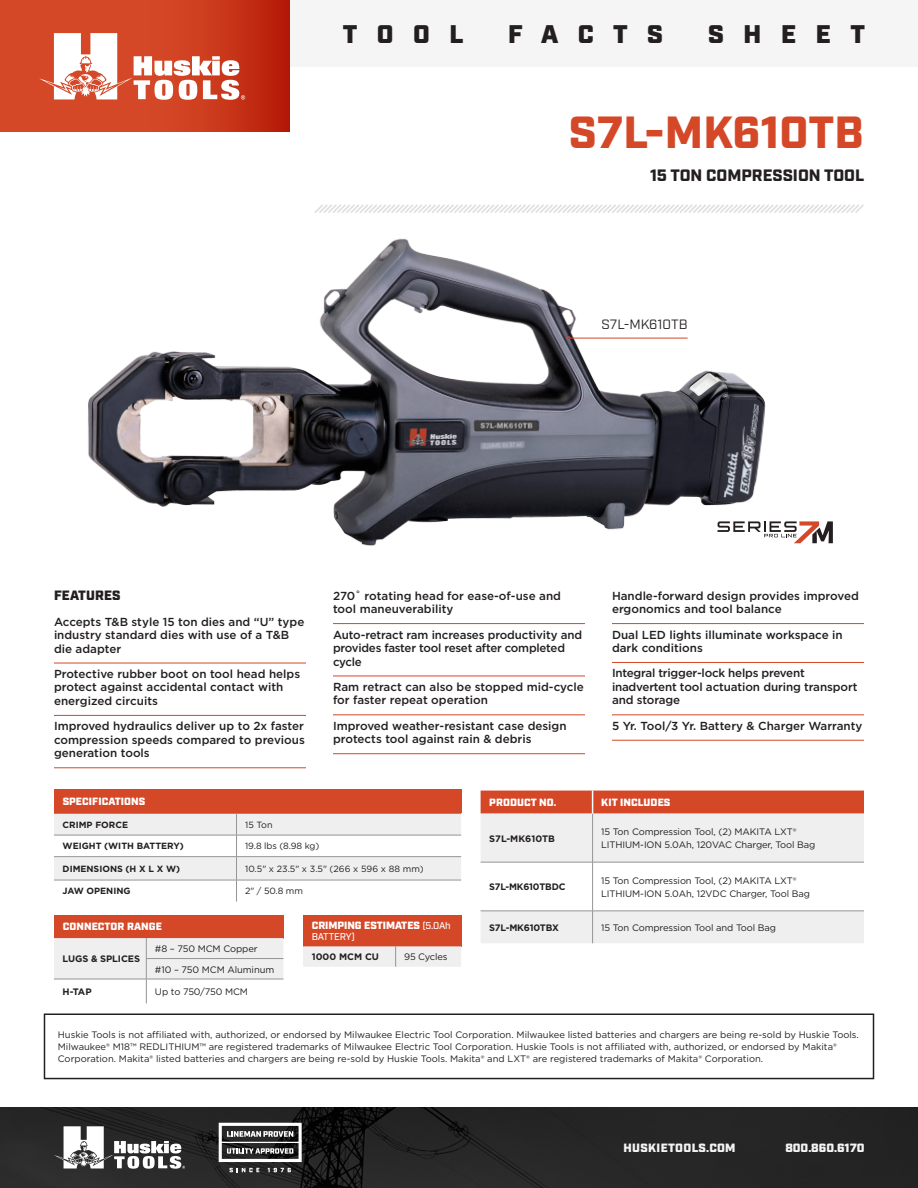
<style>
.page{position:relative;width:918px;height:1188px;background:#fff}
.page>*{position:absolute;margin:0;border:0;box-sizing:border-box;transform-origin:0 0}
.t1{font:900 45px "Industry";color:#d44727}
.t2{font:900 25.5px "Industry";letter-spacing:.77em;color:#231f20}
.Product_Name_-_Prima{font:900 16.5px "Industry";color:#231f20}
.t3{font:13.5px "Industry";color:#231f20}
.Small_Copy{font:900 13.5px "Industry";letter-spacing:.01em;color:#231f20}
.t4{font:900 12px "Industry";letter-spacing:.02em;color:#f2f3f4}
.t5{font:900 12px "Industry";color:#f2f3f4}
.New_Features{font:500 11.7px/13.5px "Gotham";color:#231f20}
.New_Features-2{font:500 11.7px/13.5px "Gotham";letter-spacing:-.02em;color:#231f20}
.Table_Header{font:900 10.5px "Industry";letter-spacing:.01em;color:#fff}
.Table_Header-2{font:500 9.75px "Industry";letter-spacing:-.015em;color:#fff}
.Table_Copy{font:9.3px/12px "Gotham";color:#231f20}
.Table_Copy-2{font:700 9.3px "Gotham";letter-spacing:-.01em;color:#231f20}
.Table_Copy-3{font:9.3px "Gotham";letter-spacing:-.025em;color:#231f20}
.Table_Copy-4{font:9px "Gotham";letter-spacing:-.005em;color:#231f20}
.Table_Copy-5{font:700 9px "Gotham";color:#231f20}
.s1{font-weight:500;font-size:9.75px}
</style>
<div class="page">
<svg style="left:797px;top:521px;width:36px;height:22px"></svg>
<img style="left:88px;top:238px;width:709px;height:308px">
<img style="left:0;top:1107px;width:918px;height:81px">
<div style="left:44px;top:1014px;width:830px;height:65px;border:2px solid #231f20"></div>
<div style="left:0;top:0;width:918px;height:66px;background:#f5f5f6"></div>
<svg style="left:0;top:0;width:289px;height:132px;background:#cc3b1e"></svg>
<svg style="left:39px;top:33px;width:206px;height:67px"></svg>
<svg style="left:54px;top:1126px;width:131px;height:43px"></svg>
<svg style="left:230px;top:1168px;width:29px;height:4px"></svg>
<svg style="left:268px;top:1168px;width:23px;height:4px"></svg>
<svg style="left:219px;top:1123px;width:83px;height:39px"></svg>
<svg style="left:315px;top:204px;width:549px;height:9px"></svg>
<hr style="left:570px;top:338px;width:118px;height:1px;background:#d44727">
<svg style="left:567px;top:336px;width:3px;height:4px"></svg>
<hr style="left:54px;top:663px;width:252px;height:1px;background:#d44727">
<hr style="left:54px;top:715px;width:252px;height:1px;background:#d44727">
<hr style="left:54px;top:768px;width:252px;height:1px;background:#d44727">
<hr style="left:333px;top:623px;width:252px;height:1px;background:#d44727">
<hr style="left:333px;top:676px;width:252px;height:1px;background:#d44727">
<hr style="left:333px;top:715px;width:252px;height:1px;background:#d44727">
<hr style="left:333px;top:753px;width:252px;height:1px;background:#d44727">
<hr style="left:612px;top:623px;width:252px;height:1px;background:#d44727">
<hr style="left:612px;top:662px;width:252px;height:1px;background:#d44727">
<hr style="left:612px;top:715px;width:252px;height:1px;background:#d44727">
<hr style="left:612px;top:740px;width:252px;height:1px;background:#d44727">
<div style="left:54px;top:915px;width:229px;height:23px;background:#d44727"></div>
<svg style="left:54px;top:938px;width:229px;height:65px"></svg>
<div style="left:303px;top:915px;width:158px;height:31px;background:#d44727"></div>
<div style="left:303px;top:946px;width:158px;height:21px;background:#efeff0"></div>
<div style="left:54px;top:790px;width:407px;height:23px;background:#d44727"></div>
<svg style="left:54px;top:814px;width:407px;height:88px"></svg>
<hr style="left:54px;top:812px;width:183px;height:2px;background:#d44727">
<hr style="left:237px;top:812px;width:224px;height:2px;background:#d44727">
<svg style="left:481px;top:814px;width:383px;height:129px;fill:#efeff0"></svg>
<div style="left:481px;top:862px;width:112px;height:49px;background:#fff"></div>
<hr style="left:592px;top:814px;width:1px;height:48px;background:#939598">
<hr style="left:592px;top:862px;width:1px;height:49px;background:#939598">
<hr style="left:592px;top:911px;width:1px;height:32px;background:#939598">
<hr style="left:481px;top:862px;width:112px;height:1px;background:#939598">
<hr style="left:481px;top:911px;width:112px;height:1px;background:#939598">
<hr style="left:593px;top:862px;width:271px;height:1px;background:#939598">
<hr style="left:593px;top:911px;width:271px;height:1px;background:#939598">
<div style="left:481px;top:791px;width:383px;height:23px;background:#d44727"></div>
<p class="t2" style="left:343px;top:18px;width:122px">TOOL</p>
<p class="t2" style="left:508px;top:18px;width:156px">FACTS</p>
<p class="t2" style="left:708px;top:18px;width:159px">SHEET</p>
<p class="t1" style="left:569px;top:106px;width:296px">S7L-MK610TB</p>
<p class="Product_Name_-_Prima" style="left:650px;top:165px;width:216px">15 TON COMPRESSION TOOL</p>
<p class="t3" style="left:602px;top:317px;width:88px">S7L-MK610TB</p>
<p class="Small_Copy" style="left:54px;top:587px;width:68px">FEATURES</p>
<p class="New_Features" style="left:54px;top:615px;width:252px">Accepts T&amp;B style 15 ton dies and “U” type industry standard dies with use of a T&amp;B die adapter</p>
<p class="New_Features" style="left:54px;top:667px;width:248px">Protective rubber boot on tool head helps protect against accidental contact with energized circuits</p>
<p class="New_Features" style="left:54px;top:719px;width:252px;text-align:justify">Improved hydraulics deliver up to 2x faster compression speeds compared to previous generation tools</p>
<p class="New_Features" style="left:333px;top:589px;width:230px">270˚ rotating head for ease-of-use and tool maneuverability</p>
<p class="New_Features-2" style="left:333px;top:627px;width:251px">Auto-retract ram increases productivity and provides faster tool reset after completed cycle</p>
<p class="New_Features" style="left:333px;top:680px;width:252px">Ram retract can also be stopped mid-cycle for faster repeat operation</p>
<p class="New_Features" style="left:333px;top:719px;width:235px">Improved weather-resistant case design protects tool against rain &amp; debris</p>
<p class="New_Features" style="left:612px;top:589px;width:248px">Handle-forward design provides improved ergonomics and tool balance</p>
<p class="New_Features" style="left:612px;top:627px;width:232px">Dual LED lights illuminate workspace in dark conditions</p>
<p class="New_Features-2" style="left:612px;top:666px;width:247px">Integral trigger-lock helps prevent inadvertent tool actuation during transport and storage</p>
<p class="New_Features" style="left:612px;top:719px;width:252px">5 Yr. Tool/3 Yr. Battery &amp; Charger Warranty</p>
<p class="Table_Header" style="left:63px;top:795px;width:84px">SPECIFICATIONS</p>
<p class="Table_Copy-5" style="left:63px;top:819px;width:67px">CRIMP FORCE</p>
<p class="Table_Copy-4" style="left:245px;top:819px;width:29px">15 Ton</p>
<p class="Table_Copy-5" style="left:63px;top:840px;width:123px">WEIGHT (WITH BATTERY)</p>
<p class="Table_Copy-4" style="left:245px;top:841px;width:76px">19.8 lbs (8.98 kg)</p>
<p class="Table_Copy-5" style="left:63px;top:863px;width:119px">DIMENSIONS (H X L X W)</p>
<p class="Table_Copy-4" style="left:245px;top:863px;width:180px">10.5" x 23.5" x 3.5" (266 x 596 x 88 mm)</p>
<p class="Table_Copy-5" style="left:63px;top:885px;width:69px">JAW OPENING</p>
<p class="Table_Copy-4" style="left:245px;top:885px;width:59px">2" / 50.8 mm</p>
<p class="Table_Header" style="left:63px;top:920px;width:101px">CONNECTOR RANGE</p>
<p class="Table_Copy-2" style="left:63px;top:953px;width:79px">LUGS &amp; SPLICES</p>
<p class="Table_Copy" style="left:155px;top:943px;width:104px">#8 – 750 MCM Copper</p>
<p class="Table_Copy" style="left:155px;top:963px;width:121px">#10 – 750 MCM Aluminum</p>
<p class="Table_Copy-2" style="left:63px;top:986px;width:31px">H-TAP</p>
<p class="Table_Copy" style="left:155px;top:986px;width:95px">Up to 750/750 MCM</p>
<p class="Table_Header" style="left:312px;top:919px;width:141px">CRIMPING ESTIMATES <span class="s1">(5.0Ah</span></p>
<p class="Table_Header-2" style="left:312px;top:931px;width:45px">BATTERY)</p>
<p class="Table_Copy-2" style="left:312px;top:951px;width:69px">1000 MCM CU</p>
<p class="Table_Copy-3" style="left:404px;top:951px;width:45px">95 Cycles</p>
<p class="Table_Header" style="left:489px;top:796px;width:69px">PRODUCT NO.</p>
<p class="Table_Header" style="left:601px;top:796px;width:71px">KIT INCLUDES</p>
<p class="Table_Copy-2" style="left:489px;top:832px;width:67px">S7L-MK610TB</p>
<p class="Table_Copy" style="left:601px;top:825px;width:216px;line-height:13.5px">15 Ton Compression Tool, (2) MAKITA LXT®<br>LITHIUM‑ION 5.0Ah, 120VAC Charger, Tool Bag</p>
<p class="Table_Copy-2" style="left:489px;top:881px;width:78px">S7L-MK610TBDC</p>
<p class="Table_Copy" style="left:601px;top:873px;width:210px;line-height:13.5px">15 Ton Compression Tool, (2) MAKITA LXT®<br>LITHIUM‑ION 5.0Ah, 12VDC Charger, Tool Bag</p>
<p class="Table_Copy-2" style="left:489px;top:921px;width:71px">S7L-MK610TBX</p>
<p class="Table_Copy" style="left:601px;top:921px;width:176px">15 Ton Compression Tool and Tool Bag</p>
<p class="Table_Copy" style="left:58px;top:1029px;width:803px">Huskie Tools is not affiliated with, authorized, or endorsed by Milwaukee Electric Tool Corporation. Milwaukee listed batteries and chargers are being re-sold by Huskie Tools.<br>Milwaukee® M18™ REDLITHIUM™ are registered trademarks of Milwaukee Electric Tool Corporation. Huskie Tools is not affiliated with, authorized, or endorsed by Makita®<br>Corporation. Makita® listed batteries and chargers are being re-sold by Huskie Tools. Makita® and LXT® are registered trademarks of Makita® Corporation.</p>
<p class="t4" style="left:623px;top:1140px;width:114px">HUSKIETOOLS.COM</p>
<p class="t5" style="left:785px;top:1140px;width:81px">800.860.6170</p>
</div>
